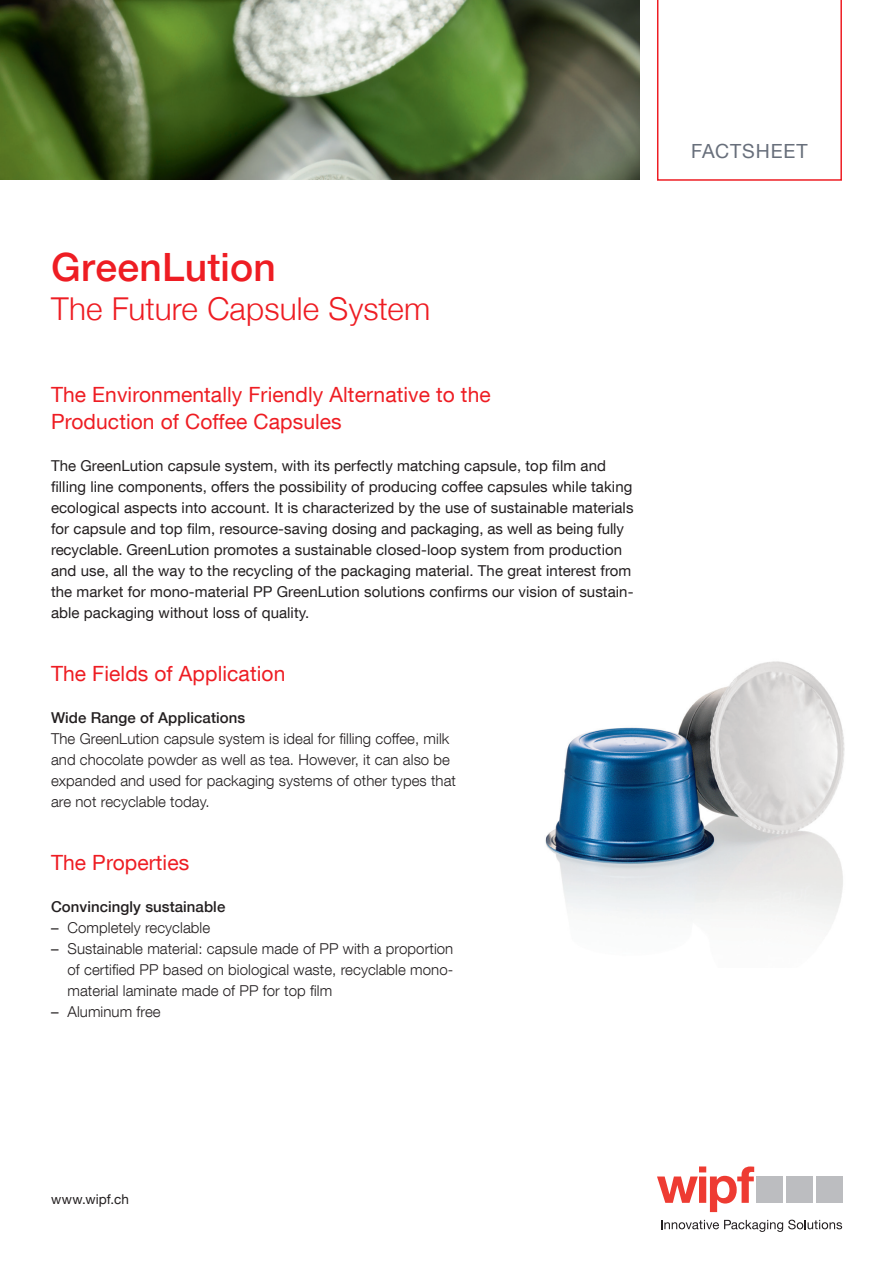
<style>
.page{position:relative;width:893px;height:1263px;background:#fff}
.page>*{position:absolute;margin:0;border:0;box-sizing:border-box;transform-origin:0 0}
.t1{font:500 39px "Helvetica Neue";letter-spacing:.005em;color:#ee1d23}
.t2{font:300 31.5px "Helvetica Neue";letter-spacing:.005em;color:#ee1d23}
.t3{font:21px/27px "Helvetica Neue LT Com";letter-spacing:.005em;color:#ee1d23}
.t4{font:19.5px "Helvetica Neue";letter-spacing:.04em;color:#686f7b}
.t5{font:15px/21px "Helvetica Neue LT Com";letter-spacing:.005em;color:#231f20}
.t6{font:300 15px/21px "Helvetica Neue LT Com";letter-spacing:.005em;color:#231f20}
.t7{font:500 15px "Helvetica Neue LT Com";letter-spacing:.005em;color:#231f20}
.t8{font:13.5px "Helvetica Neue";letter-spacing:.01em;color:#231f20}
.s1{font-weight:400}
</style>
<div class="page">
<img style="left:545px;top:661px;width:300px;height:263px">
<svg style="left:657px;top:0;width:185px;height:181px"></svg>
<img style="left:0;top:0;width:639px;height:180px">
<svg style="left:657px;top:1166px;width:97px;height:46px"></svg>
<div style="left:756px;top:1176px;width:27px;height:27px;background:#bcbdc0"></div>
<div style="left:786px;top:1176px;width:26px;height:27px;background:#bcbdc0"></div>
<div style="left:816px;top:1176px;width:26px;height:27px;background:#bcbdc0"></div>
<svg style="left:661px;top:1219px;width:181px;height:13px"></svg>
<h1 class="t1" style="left:51px;top:235px;width:226px">GreenLution</h1>
<h2 class="t2" style="left:51px;top:283px;width:381px">The Future Capsule System</h2>
<h3 class="t3" style="left:51px;top:381px;width:441px">The Environmentally Friendly Alternative to the<br>Production of Coffee Capsules</h3>
<p class="t5" style="left:51px;top:455px;width:584px">The GreenLution capsule system, with its perfectly matching capsule, top film and filling line components, offers the possibility of producing coffee capsules while taking ecological aspects into account. It is characterized by the use of sustainable materials for capsule and top film, resource-saving dosing and packaging, as well as being fully recyclable. GreenLution promotes a sustainable closed-loop system from production and use, all the way to the recycling of the packaging material. The great interest from the market for mono-material PP GreenLution solutions confirms our vision of sustain&shy;able packaging without loss of quality.</p>
<h3 class="t3" style="left:51px;top:660px;width:236px">The Fields of Application</h3>
<p class="t7" style="left:51px;top:709px;width:196px">Wide Range of Applications</p>
<p class="t6" style="left:51px;top:728px;width:406px">The GreenLution capsule system is ideal for filling coffee, milk and chocolate powder as well as tea. However, it can also be expanded and used for packaging systems of other types that are not recyclable today.</p>
<h3 class="t3" style="left:51px;top:849px;width:140px">The Properties</h3>
<p class="t7" style="left:51px;top:898px;width:176px">Convincingly sustainable</p>
<p class="t6" style="left:51px;top:917px;width:161px"><span class="s1">–</span> Completely recyclable</p>
<p class="t6" style="left:68px;top:938px;width:387px;text-align:justify;text-indent:-16px"><span class="s1">–</span> Sustainable material: capsule made of PP with a proportion of certified PP based on biological waste, recyclable mono&shy;material laminate made of PP for top film</p>
<p class="t6" style="left:51px;top:1001px;width:111px"><span class="s1">–</span> Aluminum free</p>
<h3 class="t4" style="left:691px;top:137px;width:118px">FACTSHEET</h3>
<p class="t8" style="left:51px;top:1189px;width:79px">www.wipf.ch</p>
</div>
